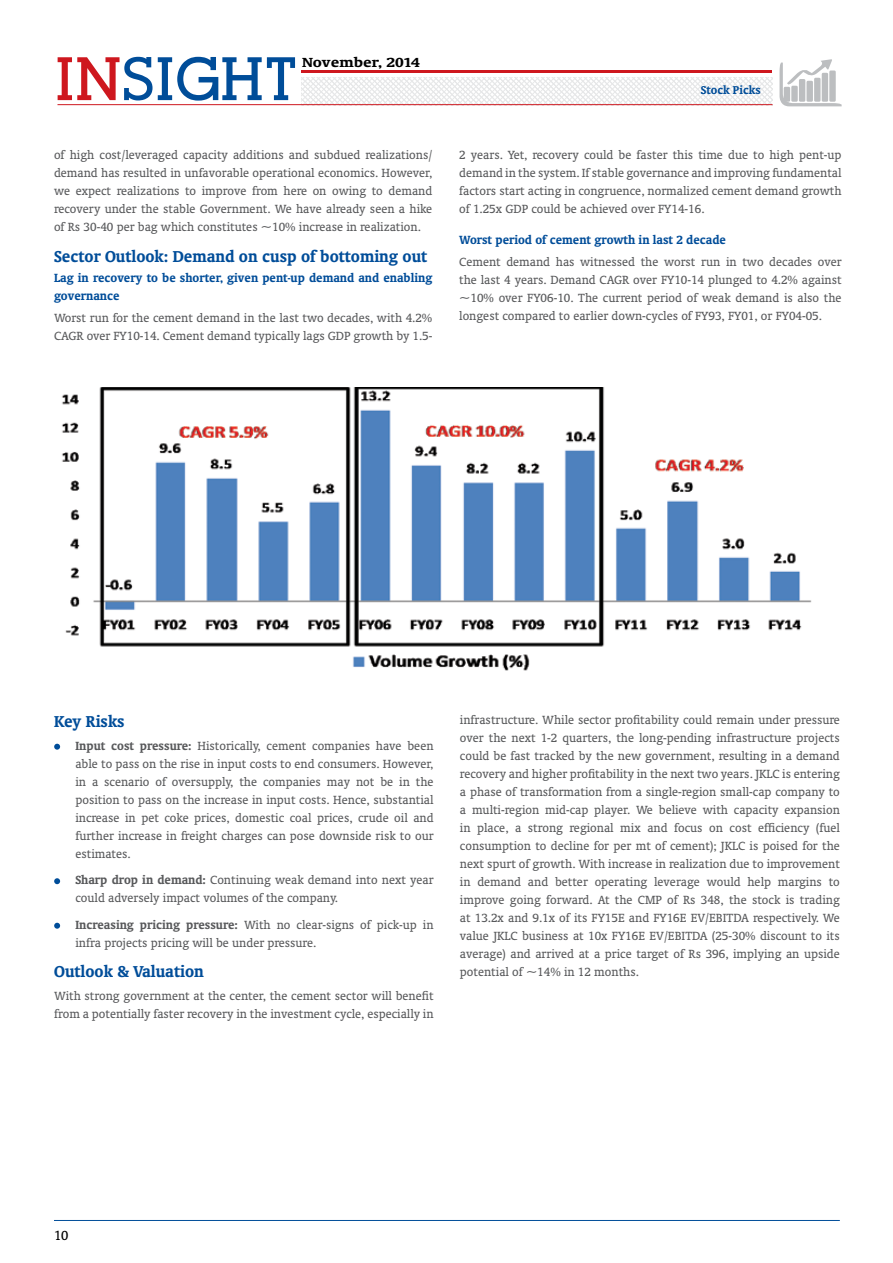
<style>
.page{position:relative;width:893px;height:1263px;background:#fff}
.page>*{position:absolute;margin:0;border:0;box-sizing:border-box;transform-origin:0 0}
.t1{font:700 60px "Alexandria FLF";color:#004d99}
.t2{font:700 18px "Oranda BT";color:#004d99}
.t3{font:700 15px "Oranda BT";color:#000;scale:1.2 1}
.t4{font:15px "Oranda BT";color:#000}
.t5{font:13.5px/18px "Oranda BT";color:#58595b;text-align:justify}
.t6{font:700 13.5px/18px "Oranda BT";color:#004d99}
.t7{font:700 12.9px "Oranda BT";color:#004d99}
.s1{color:#ce171e}
.s2{font-weight:700}
</style>
<div class="page">
<hr style="left:54px;top:1220px;width:786px;height:1px;background:#004d99">
<svg style="left:302px;top:77px;width:470px;height:27px"></svg>
<hr style="left:57px;top:104px;width:715px;height:1px;background:#ce171e">
<svg style="left:779px;top:59px;width:63px;height:47px"></svg>
<div style="left:791px;top:86px;width:7px;height:16px;background:#bcbec0;border-radius:2px"></div>
<div style="left:784px;top:87px;width:6px;height:15px;background:#bcbec0"></div>
<div style="left:799px;top:79px;width:6px;height:23px;background:#bcbec0;border-radius:2px"></div>
<div style="left:806px;top:81px;width:7px;height:21px;background:#bcbec0"></div>
<div style="left:814px;top:78px;width:6px;height:24px;background:#bcbec0"></div>
<div style="left:822px;top:73px;width:6px;height:29px;background:#bcbec0;border-radius:2px"></div>
<div style="left:829px;top:71px;width:7px;height:31px;background:#bcbec0;border-radius:2px"></div>
<hr style="left:302px;top:71px;width:470px;height:2px;background:#ce171e">
<img style="left:61px;top:387px;width:751px;height:284px">
<svg style="left:54px;top:744px;width:6px;height:6px"></svg>
<svg style="left:54px;top:878px;width:6px;height:6px"></svg>
<svg style="left:54px;top:923px;width:6px;height:6px"></svg>
<p class="t3" style="left:302px;top:53px;width:100px">November, 2014</p>
<h1 class="t1" style="left:54px;top:47px;width:245px"><span class="s1">IN</span>SIGHT</h1>
<p class="t5" style="left:54px;top:146px;width:380px">of high cost/leveraged capacity additions and subdued realizations/ demand has resulted in unfavorable operational economics. However, we expect realizations to improve from here on owing to demand recovery under the stable Government. We have already seen a hike of Rs 30-40 per bag which constitutes ~10% increase in realization.</p>
<h2 class="t2" style="left:54px;top:246px;width:375px">Sector Outlook: Demand on cusp of bottoming out</h2>
<p class="t6" style="left:54px;top:268px;width:380px">Lag in recovery to be shorter, given pent-up demand and enabling governance</p>
<p class="t5" style="left:54px;top:309px;width:380px">Worst run for the cement demand in the last two decades, with 4.2%<br>CAGR over FY10-14. Cement demand typically lags GDP growth by 1.5-</p>
<p class="t7" style="left:701px;top:82px;width:62px">Stock Picks</p>
<p class="t5" style="left:459px;top:146px;width:384px">2 years. Yet, recovery could be faster this time due to high pent-up demand in the system. If stable governance and improving fundamental factors start acting in congruence, normalized cement demand growth of 1.25x GDP could be achieved over FY14-16.</p>
<p class="t6" style="left:459px;top:231px;width:268px">Worst period of cement growth in last 2 decade</p>
<p class="t5" style="left:459px;top:253px;width:384px">Cement demand has witnessed the worst run in two decades over the last 4 years. Demand CAGR over FY10-14 plunged to 4.2% against ~10% over FY06-10. The current period of weak demand is also the longest compared to earlier down-cycles of FY93, FY01, or FY04-05.</p>
<h2 class="t2" style="left:54px;top:711px;width:72px">Key Risks</h2>
<p class="t5" style="left:75px;top:736px;width:360px"><span class="s2">Input cost pressure:</span> Historically, cement companies have been able to pass on the rise in input costs to end consumers. However, in a scenario of oversupply, the companies may not be in the position to pass on the increase in input costs. Hence, substantial increase in pet coke prices, domestic coal prices, crude oil and further increase in freight charges can pose downside risk to our estimates.</p>
<p class="t5" style="left:75px;top:871px;width:360px"><span class="s2">Sharp drop in demand:</span> Continuing weak demand into next year could adversely impact volumes of the company.</p>
<p class="t5" style="left:75px;top:915px;width:360px"><span class="s2">Increasing pricing pressure:</span> With no clear-signs of pick-up in infra projects pricing will be under pressure.</p>
<h2 class="t2" style="left:54px;top:961px;width:151px">Outlook &amp; Valuation</h2>
<p class="t5" style="left:54px;top:986px;width:381px">With strong government at the center, the cement sector will benefit from a potentially faster recovery in the investment cycle, especially in</p>
<p class="t5" style="left:460px;top:711px;width:381px">infrastructure. While sector profitability could remain under pressure over the next 1-2 quarters, the long-pending infrastructure projects could be fast tracked by the new government, resulting in a demand recovery and higher profitability in the next two years. JKLC is entering a phase of transformation from a single-region small-cap company to a multi-region mid-cap player. We believe with capacity expansion in place, a strong regional mix and focus on cost efficiency (fuel consumption to decline for per mt of cement); JKLC is poised for the next spurt of growth. With increase in realization due to improvement in demand and better operating leverage would help margins to improve going forward. At the CMP of Rs 348, the stock is trading at 13.2x and 9.1x of its FY15E and FY16E EV/EBITDA respectively. We value JKLC business at 10x FY16E EV/EBITDA (25-30% discount to its average) and arrived at a price target of Rs 396, implying an upside potential of ~14% in 12 months.</p>
<p class="t4" style="left:54px;top:1227px;width:16px">10</p>
</div>
